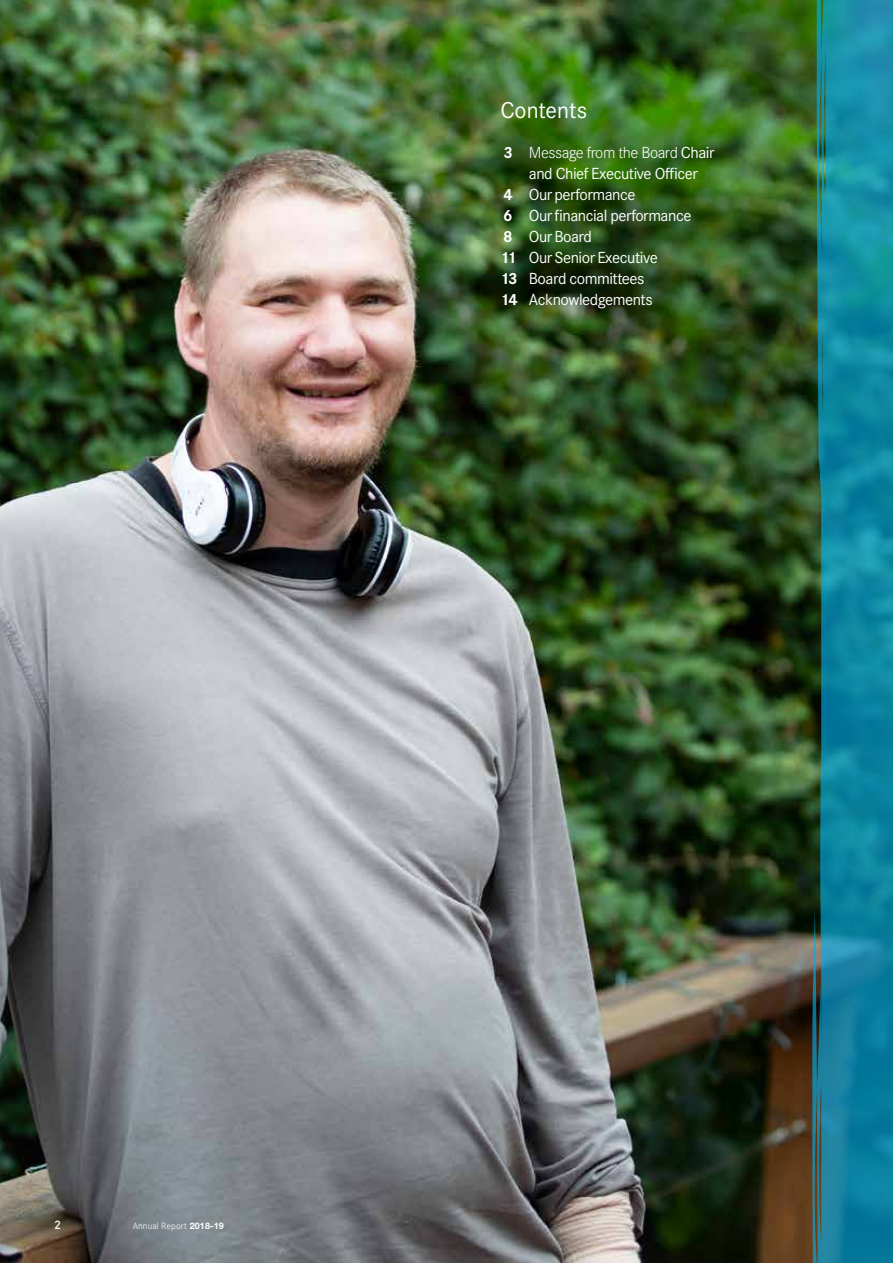
<style>
.page{position:relative;width:893px;height:1263px;background:#fff}
.page>*{position:absolute;margin:0;border:0;box-sizing:border-box;transform-origin:0 0}
.t1{font:22.5px "Corporate SBQ";color:#fff}
.t2{font:15.75px "Corporate SBQ";letter-spacing:-.03em;color:#fff}
.t3{font:300 15.75px "Corporate SBQ";letter-spacing:-.03em;color:#fff}
.t4{font:500 12px "Corporate SBQ";color:#fff}
.t5{font:300 9px "Corporate SBQ";letter-spacing:.01em;color:#fff}
.s1{font-weight:700}
.s2{font-weight:400}
.s3{font-family:"Helvetica Neue LT Std";font-weight:700}
</style>
<div class="page">
<img style="left:0;top:0;width:812px;height:1263px">
<svg style="left:812px;top:0;width:81px;height:1263px;background:#138197"></svg>
<h1 class="t1" style="left:500px;top:97px;width:88px">Contents</h1>
<p class="t3" style="left:503px;top:143px;width:213px"><span class="s1">3</span> Message from the Board <span class="s2">Chair</span></p>
<p class="t2" style="left:529px;top:164px;width:171px">and Chief Executive Officer</p>
<p class="t2" style="left:503px;top:185px;width:134px"><span class="s1">4</span> Our performance</p>
<p class="t2" style="left:503px;top:206px;width:190px"><span class="s1">6</span> Our financial performance</p>
<p class="t2" style="left:503px;top:227px;width:90px"><span class="s1">8</span> Our Board</p>
<p class="t2" style="left:500px;top:248px;width:159px"><span class="s1">11</span> Our Senior Executive</p>
<p class="t2" style="left:500px;top:269px;width:146px"><span class="s1">13</span> Board committees</p>
<p class="t2" style="left:500px;top:290px;width:154px"><span class="s1">14</span> Acknowledgements</p>
<p class="t4" style="left:54px;top:1218px;width:9px">2</p>
<p class="t5" style="left:133px;top:1220px;width:93px">Annual Report <span class="s3">2018-19</span></p>
</div>
